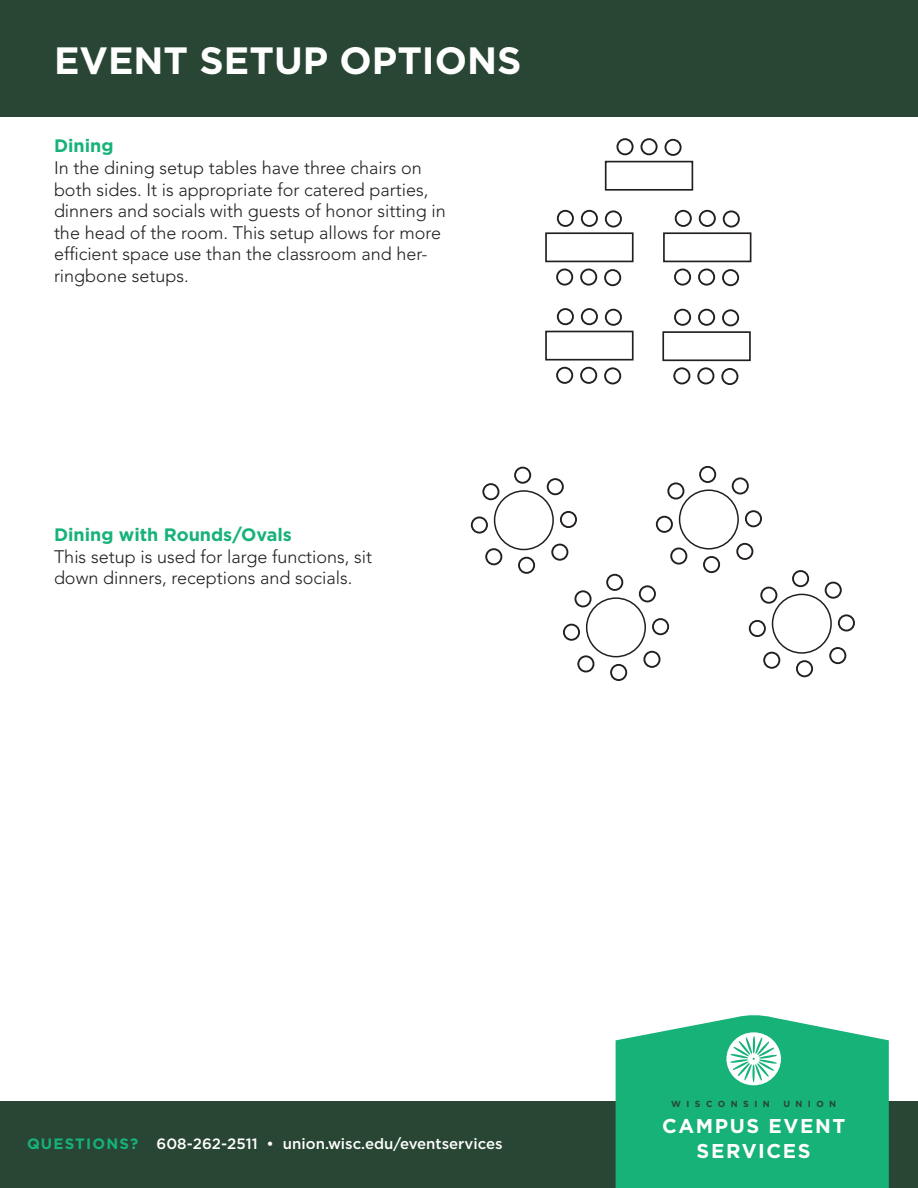
<style>
.page{position:relative;width:918px;height:1188px;background:#fff}
.page>*{position:absolute;margin:0;border:0;box-sizing:border-box;transform-origin:0 0}
.t1{font:700 38.1px "Gotham";color:#fff}
.t2{font:700 19.95px/25.3px "Gotham";letter-spacing:.08em;color:#fff;text-align:center}
.t3{font:300 18px/21.6px "Avenir";color:#231f20}
.t4{font:700 18px "Gotham";color:#16b278}
.t5{font:500 15px "Gotham";color:#fff}
.t6{font:700 8.85px "Gotham";letter-spacing:.62em;color:#284633}
.s1{font-weight:700;color:#16b278}
</style>
<div class="page">
<div style="left:0;top:1102px;width:918px;height:86px;background:#284633"></div>
<svg style="left:616px;top:1015px;width:273px;height:173px;background:#27b782"></svg>
<svg style="left:726px;top:1032px;width:55px;height:53px"></svg>
<div style="left:0;top:0;width:918px;height:117px;background:#284633"></div>
<div style="left:663px;top:232px;width:88px;height:30px;border:2px solid #231f20"></div>
<div style="left:605px;top:161px;width:88px;height:30px;border:2px solid #231f20"></div>
<div style="left:545px;top:232px;width:89px;height:30px;border:2px solid #231f20"></div>
<div style="left:545px;top:331px;width:89px;height:30px;border:2px solid #231f20"></div>
<div style="left:662px;top:331px;width:89px;height:30px;border:2px solid #231f20"></div>
<div style="left:675px;top:210px;width:17px;height:17px;border:2px solid #231f20;border-radius:50%"></div>
<div style="left:617px;top:138px;width:17px;height:17px;border:2px solid #231f20;border-radius:50%"></div>
<div style="left:557px;top:210px;width:17px;height:17px;border:2px solid #231f20;border-radius:50%"></div>
<div style="left:557px;top:308px;width:17px;height:17px;border:2px solid #231f20;border-radius:50%"></div>
<div style="left:674px;top:309px;width:17px;height:17px;border:2px solid #231f20;border-radius:50%"></div>
<div style="left:674px;top:269px;width:17px;height:17px;border:2px solid #231f20;border-radius:50%"></div>
<div style="left:556px;top:269px;width:17px;height:17px;border:2px solid #231f20;border-radius:50%"></div>
<div style="left:556px;top:367px;width:17px;height:17px;border:2px solid #231f20;border-radius:50%"></div>
<div style="left:673px;top:367px;width:17px;height:17px;border:2px solid #231f20;border-radius:50%"></div>
<div style="left:723px;top:210px;width:17px;height:18px;border:2px solid #231f20;border-radius:50%"></div>
<div style="left:665px;top:139px;width:17px;height:17px;border:2px solid #231f20;border-radius:50%"></div>
<div style="left:605px;top:210px;width:17px;height:18px;border:2px solid #231f20;border-radius:50%"></div>
<div style="left:605px;top:309px;width:17px;height:17px;border:2px solid #231f20;border-radius:50%"></div>
<div style="left:722px;top:309px;width:17px;height:17px;border:2px solid #231f20;border-radius:50%"></div>
<div style="left:722px;top:269px;width:17px;height:17px;border:2px solid #231f20;border-radius:50%"></div>
<div style="left:604px;top:269px;width:17px;height:17px;border:2px solid #231f20;border-radius:50%"></div>
<div style="left:604px;top:367px;width:17px;height:17px;border:2px solid #231f20;border-radius:50%"></div>
<div style="left:721px;top:368px;width:17px;height:17px;border:2px solid #231f20;border-radius:50%"></div>
<div style="left:699px;top:210px;width:17px;height:17px;border:2px solid #231f20;border-radius:50%"></div>
<div style="left:641px;top:138px;width:17px;height:17px;border:2px solid #231f20;border-radius:50%"></div>
<div style="left:581px;top:210px;width:17px;height:17px;border:2px solid #231f20;border-radius:50%"></div>
<div style="left:581px;top:308px;width:17px;height:17px;border:2px solid #231f20;border-radius:50%"></div>
<div style="left:698px;top:309px;width:17px;height:17px;border:2px solid #231f20;border-radius:50%"></div>
<div style="left:698px;top:269px;width:17px;height:17px;border:2px solid #231f20;border-radius:50%"></div>
<div style="left:580px;top:269px;width:17px;height:17px;border:2px solid #231f20;border-radius:50%"></div>
<div style="left:580px;top:367px;width:17px;height:17px;border:2px solid #231f20;border-radius:50%"></div>
<div style="left:697px;top:367px;width:17px;height:17px;border:2px solid #231f20;border-radius:50%"></div>
<div style="left:514px;top:467px;width:17px;height:17px;border:2px solid #231f20;border-radius:50%"></div>
<div style="left:699px;top:466px;width:17px;height:17px;border:2px solid #231f20;border-radius:50%"></div>
<div style="left:606px;top:574px;width:17px;height:17px;border:2px solid #231f20;border-radius:50%"></div>
<div style="left:792px;top:570px;width:17px;height:17px;border:2px solid #231f20;border-radius:50%"></div>
<div style="left:518px;top:557px;width:17px;height:17px;border:2px solid #231f20;border-radius:50%"></div>
<div style="left:703px;top:556px;width:17px;height:17px;border:2px solid #231f20;border-radius:50%"></div>
<div style="left:610px;top:664px;width:17px;height:17px;border:2px solid #231f20;border-radius:50%"></div>
<div style="left:796px;top:660px;width:17px;height:17px;border:2px solid #231f20;border-radius:50%"></div>
<div style="left:482px;top:483px;width:17px;height:17px;border:2px solid #231f20;border-radius:50%"></div>
<div style="left:667px;top:482px;width:17px;height:18px;border:2px solid #231f20;border-radius:50%"></div>
<div style="left:574px;top:590px;width:18px;height:17px;border:2px solid #231f20;border-radius:50%"></div>
<div style="left:760px;top:587px;width:17px;height:17px;border:2px solid #231f20;border-radius:50%"></div>
<div style="left:485px;top:548px;width:17px;height:17px;border:2px solid #231f20;border-radius:50%"></div>
<div style="left:670px;top:548px;width:17px;height:17px;border:2px solid #231f20;border-radius:50%"></div>
<div style="left:577px;top:655px;width:17px;height:17px;border:2px solid #231f20;border-radius:50%"></div>
<div style="left:763px;top:652px;width:17px;height:17px;border:2px solid #231f20;border-radius:50%"></div>
<div style="left:471px;top:517px;width:17px;height:17px;border:2px solid #231f20;border-radius:50%"></div>
<div style="left:656px;top:516px;width:17px;height:17px;border:2px solid #231f20;border-radius:50%"></div>
<div style="left:563px;top:624px;width:17px;height:17px;border:2px solid #231f20;border-radius:50%"></div>
<div style="left:749px;top:620px;width:17px;height:17px;border:2px solid #231f20;border-radius:50%"></div>
<div style="left:560px;top:511px;width:17px;height:17px;border:2px solid #231f20;border-radius:50%"></div>
<div style="left:745px;top:510px;width:17px;height:17px;border:2px solid #231f20;border-radius:50%"></div>
<div style="left:652px;top:618px;width:17px;height:17px;border:2px solid #231f20;border-radius:50%"></div>
<div style="left:838px;top:614px;width:17px;height:17px;border:2px solid #231f20;border-radius:50%"></div>
<div style="left:547px;top:478px;width:17px;height:17px;border:2px solid #231f20;border-radius:50%"></div>
<div style="left:732px;top:477px;width:17px;height:18px;border:2px solid #231f20;border-radius:50%"></div>
<div style="left:639px;top:585px;width:17px;height:17px;border:2px solid #231f20;border-radius:50%"></div>
<div style="left:825px;top:582px;width:17px;height:17px;border:2px solid #231f20;border-radius:50%"></div>
<div style="left:551px;top:544px;width:17px;height:17px;border:2px solid #231f20;border-radius:50%"></div>
<div style="left:736px;top:543px;width:17px;height:17px;border:2px solid #231f20;border-radius:50%"></div>
<div style="left:643px;top:651px;width:17px;height:17px;border:2px solid #231f20;border-radius:50%"></div>
<div style="left:829px;top:647px;width:17px;height:17px;border:2px solid #231f20;border-radius:50%"></div>
<div style="left:494px;top:490px;width:60px;height:60px;border:2px solid #231f20;border-radius:50%"></div>
<div style="left:679px;top:489px;width:60px;height:61px;border:2px solid #231f20;border-radius:50%"></div>
<div style="left:586px;top:597px;width:60px;height:60px;border:2px solid #231f20;border-radius:50%"></div>
<div style="left:772px;top:594px;width:60px;height:60px;border:2px solid #231f20;border-radius:50%"></div>
<h1 class="t1" style="left:54px;top:38px;width:469px">EVENT SETUP OPTIONS</h1>
<p class="t4" style="left:54px;top:136px;width:61px">Dining</p>
<p class="t3" style="left:54px;top:157px;width:393px">In the dining setup tables have three chairs on both sides. It is appropriate for catered parties, dinners and socials with guests of honor sitting in the head of the room. This setup allows for more efficient space use than the classroom and her&shy;ringbone setups.</p>
<p class="t4" style="left:54px;top:524px;width:239px">Dining with Rounds/Ovals</p>
<p class="t3" style="left:54px;top:546px;width:320px">This setup is used for large functions, sit down dinners, receptions and socials.</p>
<p class="t5" style="left:27px;top:1136px;width:477px"><span class="s1">QUESTIONS?</span> 608-262-2511 • union.wisc.edu/eventservices</p>
<p class="t6" style="left:671px;top:1099px;width:100px">WISCONSIN</p>
<p class="t6" style="left:783px;top:1099px;width:54px">UNION</p>
<p class="t2" style="left:662px;top:1113px;width:185px">CAMPUS EVENT<br>SERVICES</p>
</div>
